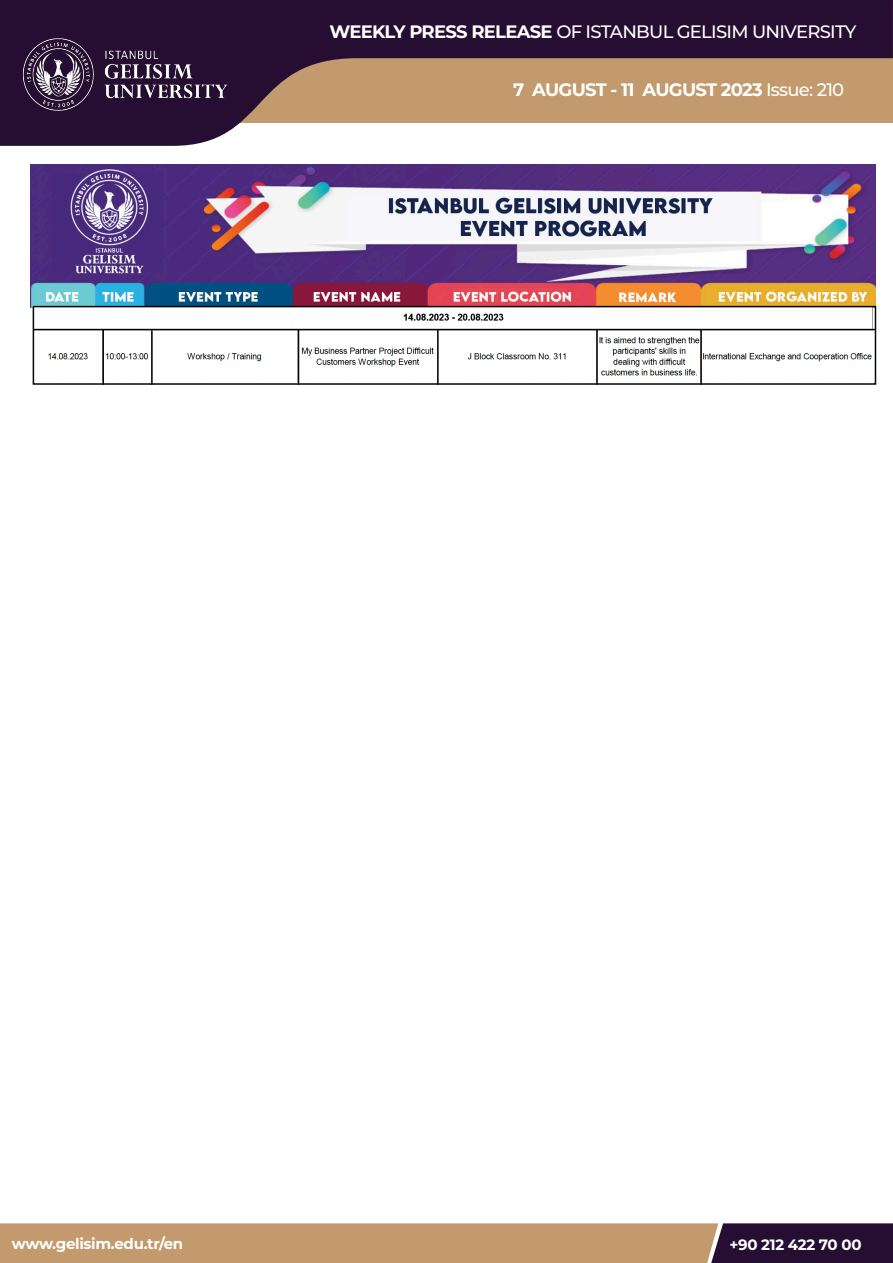
<style>
.page{position:relative;width:893px;height:1263px;background:#fff}
.page>*{position:absolute;margin:0;border:0;box-sizing:border-box;transform-origin:0 0}
.t1{font:500 18px "Montserrat";letter-spacing:-.04em;color:#fff}
.t2{font:700 18px "Montserrat";letter-spacing:-.04em;color:#fff}
.t3{font:700 15px "Montserrat";letter-spacing:-.02em;color:#fff}
.s1{font-weight:700}
.s2{font-weight:500}
</style>
<div class="page">
<svg style="left:0;top:0;width:893px;height:146px;background:#7b6162"></svg>
<svg style="left:0;top:1223px;width:893px;height:40px;background:#a48063"></svg>
<img style="left:9px;top:34px;width:233px;height:81px">
<img style="left:31px;top:165px;width:844px;height:143px">
<svg style="left:32px;top:305px;width:845px;height:80px"></svg>
<hr style="left:33px;top:329px;width:842px;height:1px;background:#040503">
<hr style="left:102px;top:330px;width:2px;height:55px;background:#040503">
<hr style="left:151px;top:330px;width:2px;height:55px;background:#040503">
<hr style="left:298px;top:330px;width:1px;height:55px;background:#040503">
<hr style="left:437px;top:330px;width:2px;height:55px;background:#040503">
<hr style="left:596px;top:330px;width:2px;height:55px;background:#040503">
<hr style="left:700px;top:330px;width:2px;height:55px;background:#040503">
<p class="t1" style="left:329px;top:19px;width:528px"><span class="s1">WEEKLY PRESS RELEASE</span> OF ISTANBUL GELISIM UNIVERSITY</p>
<p class="t2" style="left:513px;top:76px;width:333px">7 AUGUST - 11 AUGUST 2023 <span class="s2">Issue: 210</span></p>
<p class="t3" style="left:12px;top:1233px;width:173px">www.gelisim.edu.tr/en</p>
<p class="t3" style="left:729px;top:1234px;width:134px">+90 212 422 70 00</p>
</div>
